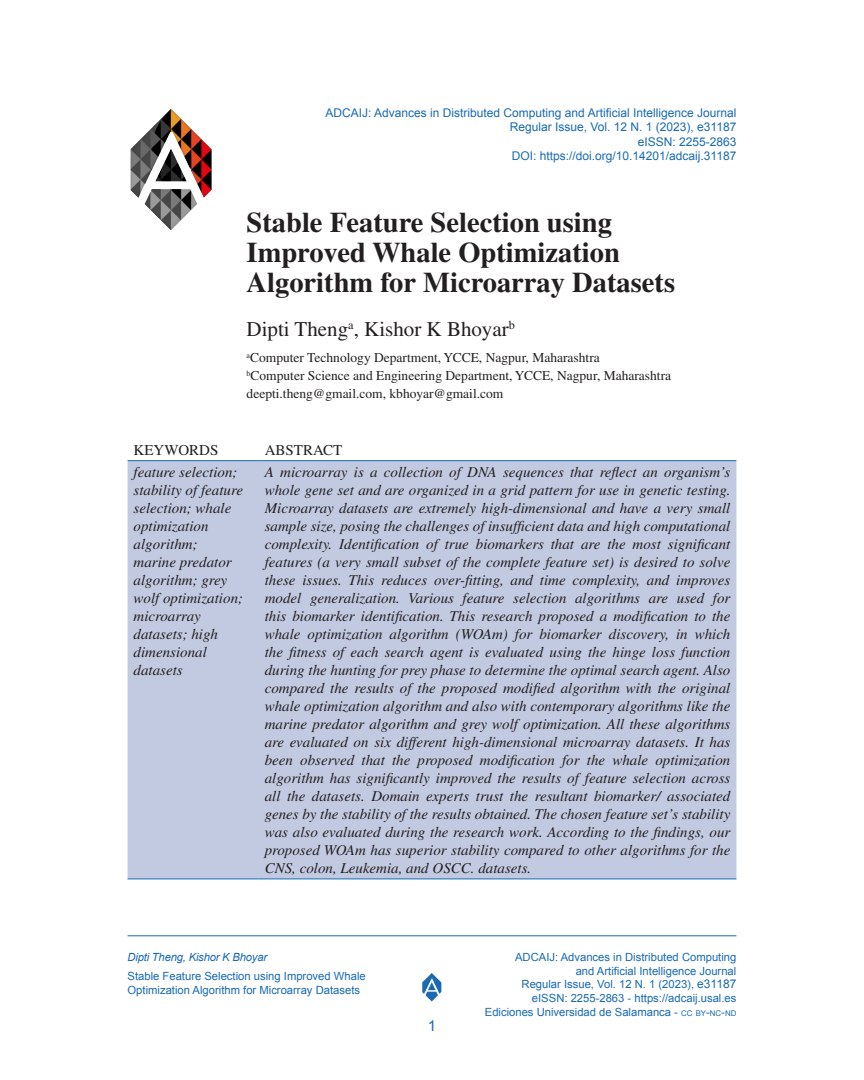
<style>
.page{position:relative;width:864px;height:1080px;background:#fff}
.page>*{position:absolute;margin:0;border:0;box-sizing:border-box;transform-origin:0 0}
._00_Titulo{font:700 28.5px/30px "Times LT Std";color:#231f20}
._01_Autor{font:21px "Times LT Std";color:#231f20}
.cd_abs{font:italic 15px/18px "Times LT Std";color:#231f20}
.Key-Abstrac{font:15px "Times LT Std";color:#231f20}
.t1{font:15px "Arial";color:#186ab2}
._02_direccion{font:13.5px "Times LT Std";color:#231f20}
.t2{font:12px/14.4px "Arial";color:#186ab2;text-align:right}
.t3{font:11.25px/14px "Arial";color:#186ab2}
.t4{font:italic 11.25px "Arial";letter-spacing:-.02em;color:#186ab2}
.s1{font-size:12px}
.s2{font-size:7.8px}
.s3{font-style:inherit}
</style>
<div class="page">
<img style="left:130px;top:109px;width:82px;height:121px">
<img style="left:422px;top:973px;width:20px;height:29px">
<hr style="left:128px;top:935px;width:608px;height:1px;background:#186ab2">
<div style="left:128px;top:461px;width:608px;height:418px;background:#c2cae1"></div>
<hr style="left:128px;top:460px;width:131px;height:1px;background:#186ab2">
<hr style="left:259px;top:460px;width:477px;height:1px;background:#186ab2">
<hr style="left:128px;top:879px;width:131px;height:1px;background:#186ab2">
<hr style="left:259px;top:879px;width:477px;height:1px;background:#186ab2">
<p class="t2" style="left:326px;top:106px;width:412px">ADCAIJ: Advances in Distributed Computing and Artificial Intelligence Journal Regular Issue, Vol. 12 N. 1 (2023), e31187<br>eISSN: 2255-2863<br>DOI: https://doi.org/10.14201/adcaij.31187</p>
<p class="_00_Titulo" style="left:247px;top:207px;width:430px">Stable Feature Selection using<br>Improved Whale Optimization<br>Algorithm for Microarray Datasets</p>
<p class="_01_Autor" style="left:247px;top:317px;width:270px">Dipti Theng<sup>a</sup>, Kishor K Bhoyar<sup>b</sup></p>
<p class="_02_direccion" style="left:247px;top:350px;width:355px"><sup>a</sup>Computer Technology Department, YCCE, Nagpur, Maharashtra</p>
<p class="_02_direccion" style="left:247px;top:368px;width:426px"><sup>b</sup>Computer Science and Engineering Department, YCCE, Nagpur, Maharashtra</p>
<p class="_02_direccion" style="left:247px;top:386px;width:258px">deepti.theng@gmail.com, kbhoyar@gmail.com</p>
<p class="Key-Abstrac" style="left:134px;top:441px;width:86px">KEYWORDS</p>
<p class="Key-Abstrac" style="left:265px;top:441px;width:79px">ABSTRACT</p>
<p class="cd_abs" style="left:134px;top:463px;width:111px">feature selection; stability of feature selection; whale optimization algorithm; marine predator algorithm; grey wolf optimization; microarray datasets; high dimensional datasets</p>
<p class="cd_abs" style="left:265px;top:463px;width:467px;text-align:justify">A microarray is a collection of DNA sequences that reflect an organism’s whole gene set and are organized in a grid pattern for use in genetic testing.<br>Microarray datasets are extremely high-dimensional and have a very small sample size, posing the challenges of insufficient data and high computational complexity. Identification of true biomarkers that are the most significant features (a very small subset of the complete feature set) is desired to solve these issues. This reduces over-fitting, and time complexity, and improves model generalization. Various feature selection algorithms are used for this biomarker identification. This research proposed a modification to the whale optimization algorithm (WOAm) for biomarker discovery, in which the fitness of each search agent is evaluated using the hinge loss function during the hunting for prey phase to determine the optimal search agent. Also compared the results of the proposed modified algorithm with the original whale optimization algorithm and also with contemporary algorithms like the marine predator algorithm and grey wolf optimization. All these algorithms are evaluated on six different high-dimensional microarray datasets. It has been observed that the proposed modification for the whale optimization algorithm has significantly improved the results of feature selection across all the datasets. Domain experts trust the resultant biomarker/ associated genes by the stability of the results obtained. The chosen feature set’s stability was also evaluated during the research work. According to the findings, our proposed WOAm has superior stability compared to other algorithms for the CNS, colon, Leukemia, and OSCC. datasets.</p>
<p class="t4" style="left:128px;top:949px;width:141px">Dipti Theng, Kishor K Bhoyar</p>
<p class="t3" style="left:128px;top:970px;width:240px;line-height:13.5px">Stable Feature Selection using Improved Whale<br>Optimization Algorithm for Microarray Datasets</p>
<p class="t1" style="left:428px;top:1016px;width:10px">1</p>
<p class="t3" style="left:485px;top:950px;width:253px;text-align:right">ADCAIJ: Advances in Distributed Computing<br>and Artificial Intelligence Journal<br>Regular Issue, Vol. 12 N. 1 (2023), <span class="s1">e31187 </span>eISSN: 2255-2863 - https://adcaij.usal.es Ediciones Universidad de Salamanca - <span class="s2">CC BY</span><span class="s3">-</span><span class="s2">NC</span><span class="s3">-</span><span class="s2">ND</span></p>
</div>
